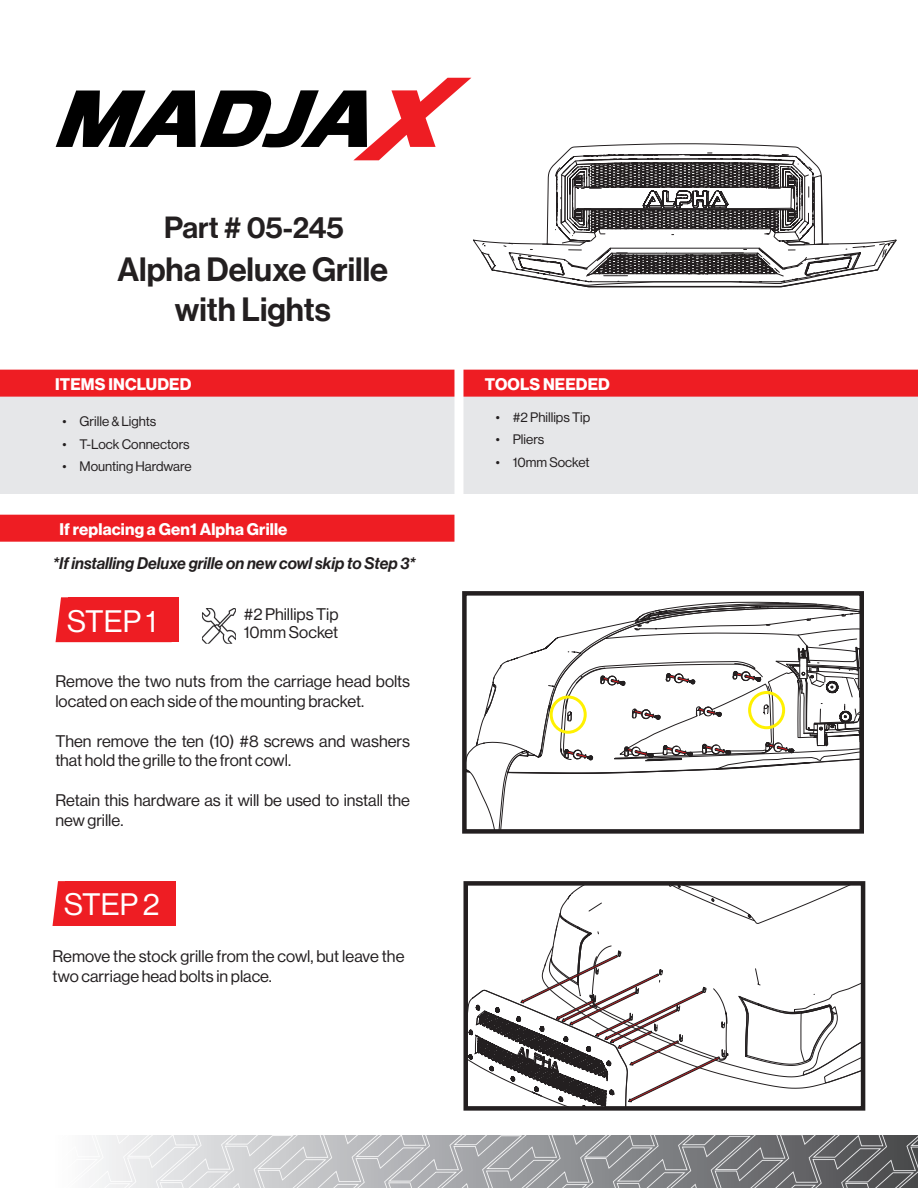
<style>
.page{position:relative;width:918px;height:1188px;background:#fff}
.page>*{position:absolute;margin:0;border:0;box-sizing:border-box;transform-origin:0 0}
.t1{font:33px "N Haas Grotesk DS Pro 65 Md";color:#231f20}
.t2{font:30.45px "N Haas Grotesk DS Pro 55 Rg";color:#fff}
.t3{font:30px "N Haas Grotesk DS Pro 65 Md";letter-spacing:-.005em;color:#231f20}
.t4{font:16.5px/19.8px "N Haas Grotesk DS Pro 55 Rg";color:#231f20}
.t5{font:16.5px "N Haas Grotesk DS Pro 75 Bd";letter-spacing:.01em;color:#fff}
.t6{font:16.5px "N Haas Grotesk DS Pro 66 Md It";color:#231f20}
.t7{font:13.5px "N Haas Grotesk DS Pro 55 Rg";color:#231f20}
</style>
<div class="page">
<img style="left:96px;top:1098px;width:822px;height:38px">
<img style="left:95px;top:1136px;width:823px;height:52px">
<svg style="left:56px;top:78px;width:415px;height:82px"></svg>
<div style="left:0;top:387px;width:918px;height:107px;background:#e6e7e9"></div>
<div style="left:0;top:370px;width:918px;height:27px;background:#ee1d23"></div>
<div style="left:454px;top:359px;width:9px;height:282px;background:#fff"></div>
<svg style="left:53px;top:881px;width:13px;height:45px"></svg>
<div style="left:66px;top:881px;width:110px;height:45px;background:#ee1d23"></div>
<svg style="left:466px;top:886px;width:395px;height:227px"></svg>
<div style="left:463px;top:881px;width:402px;height:230px;border:4px solid #231f20"></div>
<svg style="left:473px;top:143px;width:424px;height:145px"></svg>
<img style="left:202px;top:608px;width:34px;height:36px">
<svg style="left:56px;top:597px;width:13px;height:45px"></svg>
<div style="left:69px;top:597px;width:110px;height:45px;background:#ee1d23"></div>
<svg style="left:467px;top:635px;width:98px;height:194px"></svg>
<svg style="left:484px;top:683px;width:12px;height:34px"></svg>
<svg style="left:565px;top:602px;width:294px;height:172px"></svg>
<div style="left:462px;top:591px;width:402px;height:243px;border:4px solid #231f20"></div>
<div style="left:0;top:515px;width:454px;height:27px;background:#ee1d23"></div>
<div style="left:550px;top:696px;width:37px;height:38px;border:3px solid #fff101;border-radius:50%"></div>
<div style="left:748px;top:691px;width:37px;height:38px;border:3px solid #fff101;border-radius:50%"></div>
<p class="t3" style="left:164px;top:211px;width:181px">Part # 05-245</p>
<p class="t1" style="left:118px;top:250px;width:272px">Alpha Deluxe Grille</p>
<p class="t1" style="left:175px;top:290px;width:157px">with Lights</p>
<p class="t5" style="left:55px;top:374px;width:138px">ITEMS INCLUDED</p>
<p class="t5" style="left:485px;top:374px;width:126px">TOOLS NEEDED</p>
<p class="t7" style="left:62px;top:414px;width:95px">• Grille &amp; Lights</p>
<p class="t7" style="left:62px;top:437px;width:129px">• T-Lock Connectors</p>
<p class="t7" style="left:62px;top:459px;width:131px">• Mounting Hardware</p>
<p class="t7" style="left:496px;top:410px;width:96px">• #2 Phillips Tip</p>
<p class="t7" style="left:496px;top:432px;width:50px">• Pliers</p>
<p class="t7" style="left:496px;top:455px;width:95px">• 10mm Socket</p>
<p class="t5" style="left:60px;top:519px;width:229px">If replacing a Gen1 Alpha Grille</p>
<p class="t6" style="left:53px;top:554px;width:364px">*If installing Deluxe grille on new cowl skip to Step 3*</p>
<p class="t2" style="left:67px;top:604px;width:91px">STEP 1</p>
<p class="t4" style="left:244px;top:604px;width:96px">#2 Phillips Tip</p>
<p class="t4" style="left:244px;top:622px;width:96px">10mm Socket</p>
<p class="t4" style="left:55px;top:672px;width:356px">Remove the two nuts from the carriage head bolts located on each side of the mounting bracket.</p>
<p class="t4" style="left:55px;top:731px;width:356px">Then remove the ten (10) #8 screws and washers that hold the grille to the front cowl.</p>
<p class="t4" style="left:55px;top:790px;width:356px">Retain this hardware as it will be used to install the new grille.</p>
<p class="t2" style="left:64px;top:887px;width:97px">STEP 2</p>
<p class="t4" style="left:52px;top:947px;width:353px">Remove the stock grille from the cowl, but leave the two carriage head bolts in place.</p>
</div>
